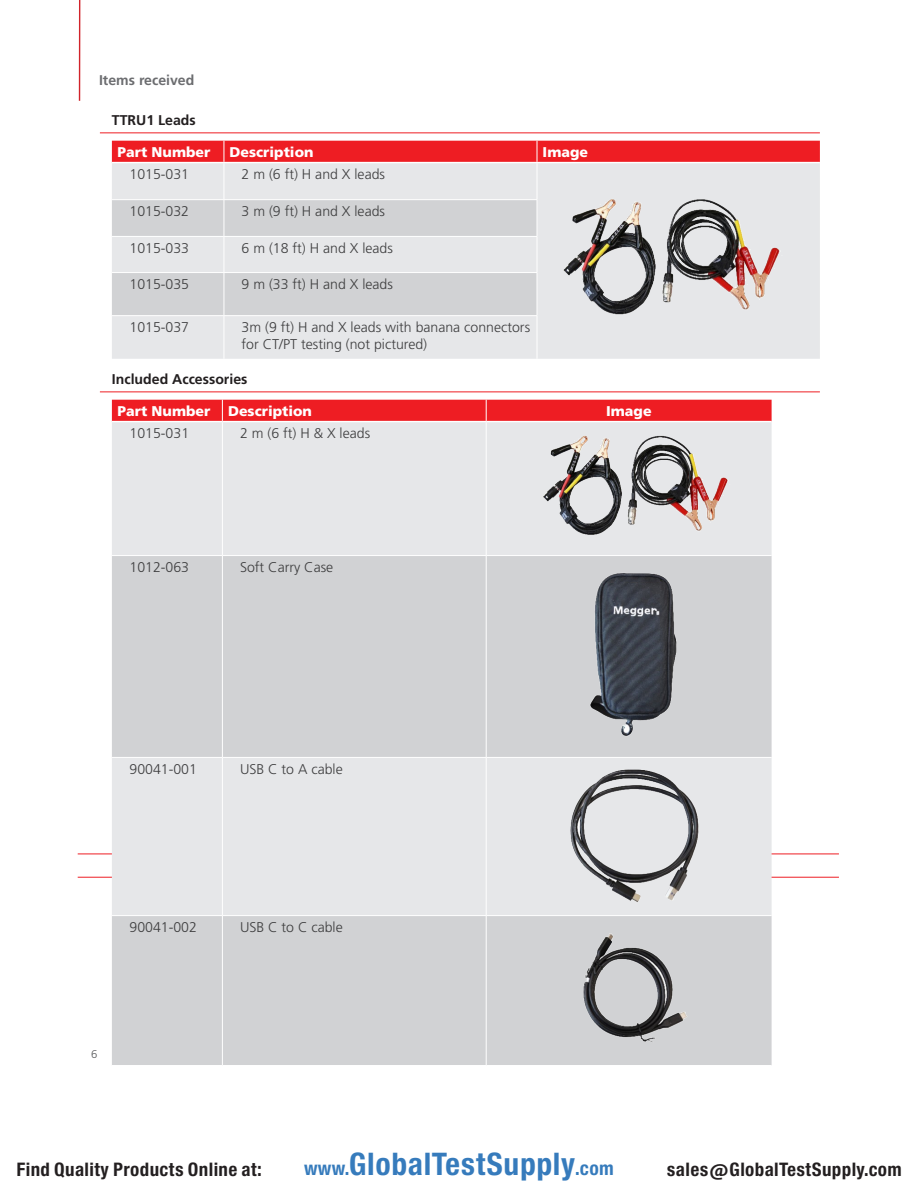
<style>
.page{position:relative;width:918px;height:1188px;background:#fff}
.page>*{position:absolute;margin:0;border:0;box-sizing:border-box;transform-origin:0 0}
.t1{font:29.7px "Europa Gro Nr 2 SBOP Bol Con";letter-spacing:.02em;color:#367bbc}
.t2{font:17.85px "Europa Gro Nr 2 SBOP Bol Con";letter-spacing:.02em;color:#231f20}
.Table_Body_copy{font:300 14.1px/17px "Frutiger LT Pro";color:#3e3e3f}
.TableHeader{font:900 14.1px "Frutiger LT Pro";color:#fff}
.Lined_Header{font:700 14.1px "Frutiger LT Pro";color:#231f20}
.t3{font:700 14.1px "Frutiger LT Pro";color:#6c6d70}
.t4{font:300 11.25px "Frutiger LT Pro";color:#57585a}
.s1{font-size:18.3px}
</style>
<div class="page">
<hr style="left:78px;top:854px;width:761px;height:1px;background:#ee1d23">
<hr style="left:78px;top:877px;width:761px;height:1px;background:#ee1d23">
<hr style="left:79px;top:0;width:1px;height:101px;background:#d1232a">
<hr style="left:100px;top:133px;width:720px;height:1px;background:#ee1d23">
<hr style="left:100px;top:392px;width:720px;height:1px;background:#ee1d23">
<div style="left:112px;top:163px;width:708px;height:196px;background:#e6e7e9"></div>
<svg style="left:112px;top:200px;width:425px;height:115px;background:#d7d8da"></svg>
<div style="left:112px;top:141px;width:708px;height:21px;background:#ee1d23"></div>
<hr style="left:224px;top:163px;width:1px;height:36px;background:#fff">
<hr style="left:537px;top:163px;width:1px;height:36px;background:#fff">
<hr style="left:112px;top:199px;width:112px;height:1px;background:#fff">
<hr style="left:224px;top:199px;width:313px;height:1px;background:#fff">
<hr style="left:224px;top:200px;width:1px;height:36px;background:#fff">
<hr style="left:537px;top:200px;width:1px;height:36px;background:#fff">
<hr style="left:112px;top:236px;width:112px;height:1px;background:#fff">
<hr style="left:224px;top:236px;width:313px;height:1px;background:#fff">
<hr style="left:224px;top:237px;width:1px;height:35px;background:#fff">
<hr style="left:537px;top:237px;width:1px;height:35px;background:#fff">
<hr style="left:112px;top:272px;width:112px;height:1px;background:#fff">
<hr style="left:224px;top:272px;width:313px;height:1px;background:#fff">
<hr style="left:224px;top:273px;width:1px;height:42px;background:#fff">
<hr style="left:537px;top:273px;width:1px;height:42px;background:#fff">
<hr style="left:112px;top:315px;width:112px;height:1px;background:#fff">
<hr style="left:224px;top:315px;width:313px;height:1px;background:#fff">
<hr style="left:224px;top:316px;width:1px;height:43px;background:#fff">
<hr style="left:537px;top:316px;width:1px;height:43px;background:#fff">
<img style="left:555px;top:189px;width:232px;height:143px">
<div style="left:112px;top:422px;width:660px;height:133px;background:#e6e7e9"></div>
<svg style="left:112px;top:556px;width:660px;height:509px;background:#d7d8da"></svg>
<div style="left:112px;top:400px;width:660px;height:21px;background:#ee1d23"></div>
<hr style="left:222px;top:422px;width:1px;height:133px;background:#fff">
<hr style="left:486px;top:422px;width:1px;height:133px;background:#fff">
<hr style="left:222px;top:556px;width:1px;height:201px;background:#fff">
<hr style="left:486px;top:556px;width:1px;height:201px;background:#fff">
<hr style="left:112px;top:757px;width:110px;height:1px;background:#fff">
<hr style="left:222px;top:757px;width:264px;height:1px;background:#fff">
<hr style="left:222px;top:758px;width:1px;height:157px;background:#fff">
<hr style="left:486px;top:757px;width:286px;height:1px;background:#fff">
<hr style="left:486px;top:758px;width:1px;height:157px;background:#fff">
<hr style="left:112px;top:915px;width:110px;height:1px;background:#fff">
<hr style="left:222px;top:915px;width:264px;height:1px;background:#fff">
<hr style="left:222px;top:916px;width:1px;height:149px;background:#fff">
<hr style="left:486px;top:915px;width:286px;height:1px;background:#fff">
<hr style="left:486px;top:916px;width:1px;height:149px;background:#fff">
<img style="left:535px;top:428px;width:200px;height:122px">
<img style="left:572px;top:561px;width:126px;height:188px">
<img style="left:567px;top:763px;width:135px;height:147px">
<img style="left:565px;top:921px;width:140px;height:139px">
<p class="t3" style="left:99px;top:71px;width:97px">Items received</p>
<p class="Lined_Header" style="left:112px;top:111px;width:85px">TTRU1 Leads</p>
<p class="TableHeader" style="left:118px;top:143px;width:94px">Part Number</p>
<p class="TableHeader" style="left:230px;top:143px;width:85px">Description</p>
<p class="TableHeader" style="left:543px;top:143px;width:47px">Image</p>
<p class="Table_Body_copy" style="left:130px;top:166px;width:61px">1015-031</p>
<p class="Table_Body_copy" style="left:242px;top:166px;width:145px">2 m (6 ft) H and X leads</p>
<p class="Table_Body_copy" style="left:130px;top:203px;width:61px">1015-032</p>
<p class="Table_Body_copy" style="left:242px;top:203px;width:145px">3 m (9 ft) H and X leads</p>
<p class="Table_Body_copy" style="left:130px;top:239px;width:61px">1015-033</p>
<p class="Table_Body_copy" style="left:242px;top:239px;width:153px">6 m (18 ft) H and X leads</p>
<p class="Table_Body_copy" style="left:130px;top:276px;width:61px">1015-035</p>
<p class="Table_Body_copy" style="left:242px;top:276px;width:153px">9 m (33 ft) H and X leads</p>
<p class="Table_Body_copy" style="left:130px;top:319px;width:61px">1015-037</p>
<p class="Table_Body_copy" style="left:242px;top:319px;width:290px">3m (9 ft) H and X leads with banana connectors for CT/PT testing (not pictured)</p>
<p class="Lined_Header" style="left:112px;top:370px;width:137px">Included Accessories</p>
<p class="TableHeader" style="left:118px;top:402px;width:94px">Part Number</p>
<p class="TableHeader" style="left:228px;top:402px;width:85px">Description</p>
<p class="TableHeader" style="left:606px;top:402px;width:47px">Image</p>
<p class="Table_Body_copy" style="left:130px;top:425px;width:61px">1015-031</p>
<p class="Table_Body_copy" style="left:240px;top:425px;width:132px">2 m (6 ft) H &amp; X leads</p>
<p class="Table_Body_copy" style="left:130px;top:559px;width:61px">1012-063</p>
<p class="Table_Body_copy" style="left:240px;top:559px;width:95px">Soft Carry Case</p>
<p class="Table_Body_copy" style="left:130px;top:760px;width:69px">90041-001</p>
<p class="Table_Body_copy" style="left:240px;top:760px;width:104px">USB C to A cable</p>
<p class="Table_Body_copy" style="left:130px;top:919px;width:69px">90041-002</p>
<p class="Table_Body_copy" style="left:240px;top:919px;width:104px">USB C to C cable</p>
<p class="t4" style="left:91px;top:1048px;width:8px">6</p>
<p class="t2" style="left:16px;top:1159px;width:247px">Find Quality Products Online at:</p>
<h1 class="t1" style="left:304px;top:1147px;width:311px"><span class="s1">www.</span>GlobalTestSupply<span class="s1">.com</span></h1>
<p class="t2" style="left:667px;top:1159px;width:236px">sales@GlobalTestSupply.com</p>
</div>
